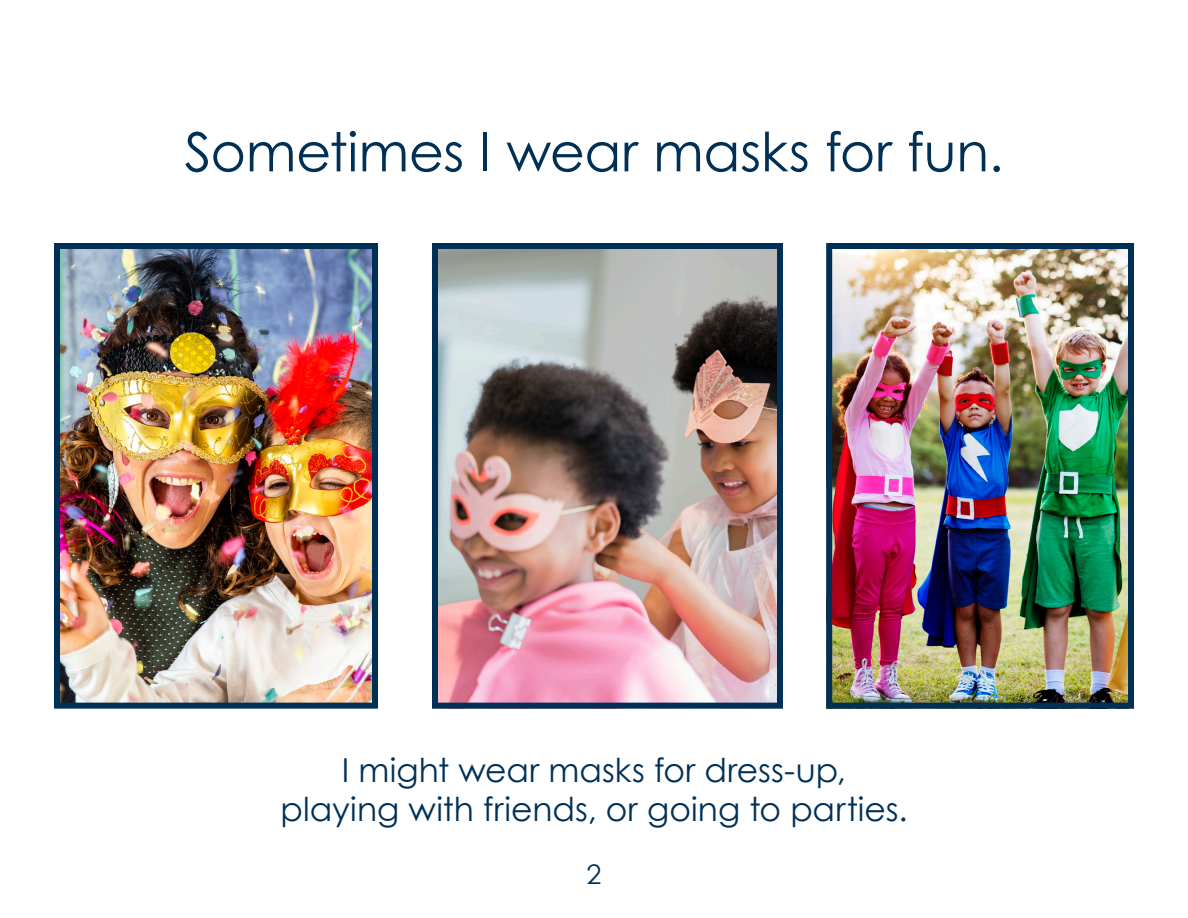
<style>
.page{position:relative;width:1188px;height:918px;background:#fff}
.page>*{position:absolute;margin:0;border:0;box-sizing:border-box;transform-origin:0 0}
.t1{font:54px "Century Gothic";letter-spacing:-.005em;color:#003056}
.t2{font:33px/39.6px "Century Gothic";color:#003056;text-align:center}
.t3{font:27px "Century Gothic";color:#003056}
</style>
<div class="page">
<img style="left:61px;top:250px;width:310px;height:452px">
<div style="left:54px;top:243px;width:324px;height:466px;border:6px solid #003056"></div>
<img style="left:439px;top:250px;width:337px;height:452px">
<div style="left:432px;top:243px;width:351px;height:466px;border:6px solid #003056"></div>
<img style="left:833px;top:250px;width:294px;height:452px">
<div style="left:826px;top:243px;width:308px;height:466px;border:6px solid #003056"></div>
<p class="t1" style="left:185px;top:119px;width:820px">Sometimes I wear masks for fun.</p>
<p class="t2" style="left:280px;top:749px;width:629px">I might wear masks for dress-up, playing with friends, or going to parties.</p>
<p class="t3" style="left:587px;top:858px;width:16px">2</p>
</div>
